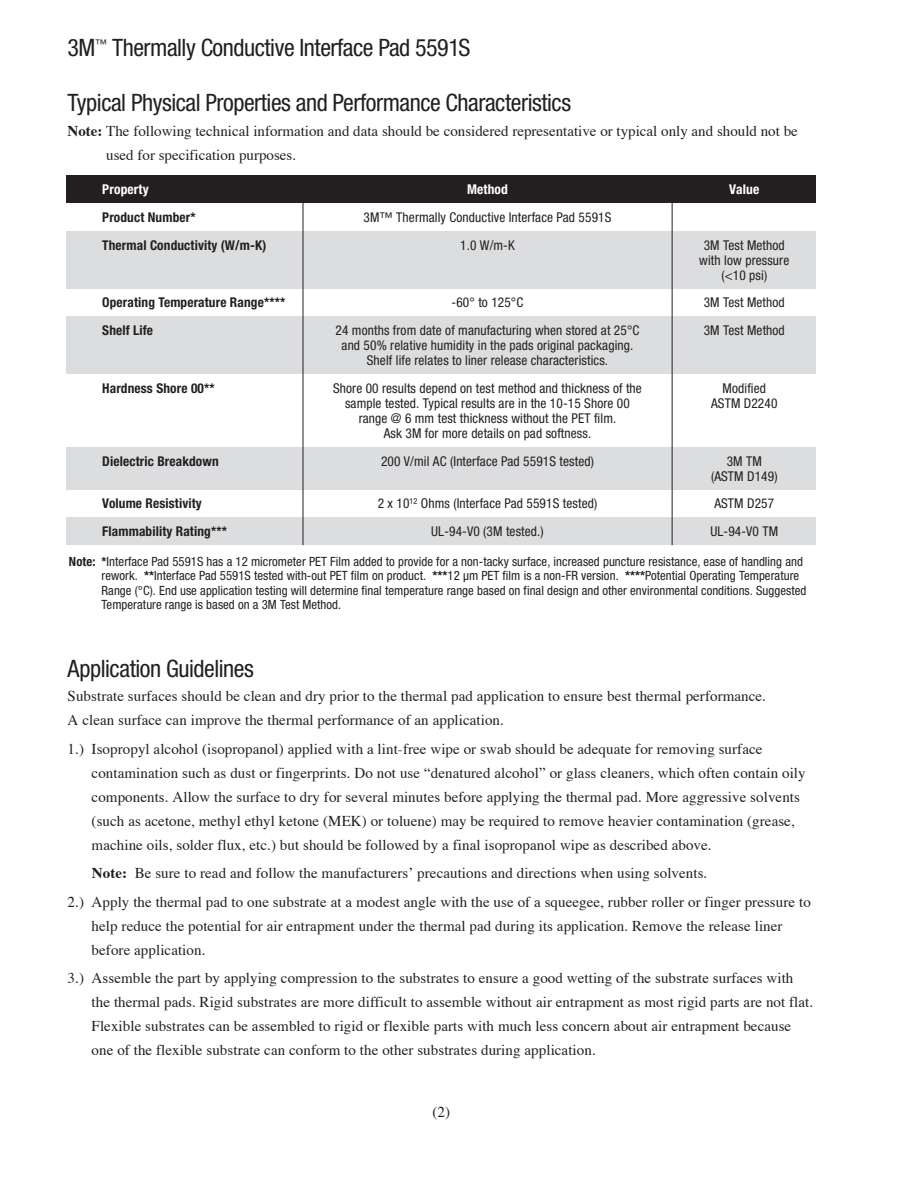
<style>
.page{position:relative;width:918px;height:1188px;background:#fff}
.page>*{position:absolute;margin:0;border:0;box-sizing:border-box;transform-origin:0 0}
.t1{font:condensed 24px "Helvetica Neue";letter-spacing:-.02em;color:#231f20}
.t2{font:15px/24px "Times";letter-spacing:.005em;color:#231f20}
.t3{font:condensed 13.5px/15px "Helvetica Neue";letter-spacing:.01em;color:#231f20;text-align:center}
.t4{font:700 condensed 13.5px "Helvetica Neue";letter-spacing:.01em;color:#231f20}
.t5{font:700 condensed 13.5px "Helvetica Neue";letter-spacing:.01em;color:#fff}
.t6{font:condensed 12.75px/14.2px "Helvetica Neue";letter-spacing:.005em;color:#231f20}
.s1{font-weight:700}
</style>
<div class="page">
<div style="left:66px;top:231px;width:750px;height:58px;background:#dcddde"></div>
<div style="left:66px;top:317px;width:750px;height:57px;background:#dcddde"></div>
<div style="left:66px;top:447px;width:750px;height:43px;background:#dcddde"></div>
<div style="left:66px;top:518px;width:750px;height:27px;background:#dcddde"></div>
<div style="left:66px;top:176px;width:750px;height:27px;background:#231f20"></div>
<hr style="left:303px;top:196px;width:1px;height:349px;background:#231f20">
<hr style="left:672px;top:195px;width:1px;height:350px;background:#231f20">
<h1 class="t1" style="left:68px;top:39px;width:404px">3M<sup>™</sup> Thermally Conductive Interface Pad 5591S</h1>
<h1 class="t1" style="left:68px;top:94px;width:505px">Typical Physical Properties and Performance Characteristics</h1>
<p class="t2" style="left:106px;top:121px;width:693px;text-indent:-39px"><span class="s1">Note:</span> The following technical information and data should be considered representative or typical only and should not be used for specification purposes.</p>
<p class="t5" style="left:102px;top:185px;width:48px">Property</p>
<p class="t5" style="left:467px;top:185px;width:42px">Method</p>
<p class="t5" style="left:729px;top:185px;width:32px">Value</p>
<p class="t4" style="left:102px;top:212px;width:95px">Product Number*</p>
<p class="t3" style="left:364px;top:211px;width:249px">3M™ Thermally Conductive Interface Pad 5591S</p>
<p class="t4" style="left:102px;top:240px;width:166px">Thermal Conductivity (W/m-K)</p>
<p class="t3" style="left:460px;top:239px;width:56px">1.0 W/m-K</p>
<p class="t3" style="left:699px;top:239px;width:91px">3M Test Method with low pressure (&lt;10 psi)</p>
<p class="t4" style="left:102px;top:298px;width:184px">Operating Temperature Range****</p>
<p class="t3" style="left:452px;top:296px;width:73px">-60° to 125°C</p>
<p class="t3" style="left:704px;top:296px;width:83px">3M Test Method</p>
<p class="t4" style="left:102px;top:326px;width:52px">Shelf Life</p>
<p class="t3" style="left:336px;top:324px;width:305px">24 months from date of manufacturing when stored at 25°C</p>
<p class="t3" style="left:704px;top:324px;width:83px">3M Test Method</p>
<p class="t3" style="left:342px;top:339px;width:293px">and 50% relative humidity in the pads original packaging.<br>Shelf life relates to liner release characteristics.</p>
<p class="t4" style="left:102px;top:383px;width:114px">Hardness Shore 00**</p>
<p class="t3" style="left:333px;top:382px;width:310px">Shore 00 results depend on test method and thickness of the</p>
<p class="t3" style="left:723px;top:382px;width:45px">Modified</p>
<p class="t3" style="left:345px;top:397px;width:286px">sample tested. Typical results are in the 10-15 Shore 00</p>
<p class="t3" style="left:711px;top:397px;width:68px">ASTM D2240</p>
<p class="t3" style="left:359px;top:412px;width:259px">range @ 6 mm test thickness without the PET film.<br>Ask 3M for more details on pad softness.</p>
<p class="t4" style="left:102px;top:456px;width:118px">Dielectric Breakdown</p>
<p class="t3" style="left:381px;top:455px;width:214px">200 V/mil AC (Interface Pad 5591S tested)</p>
<p class="t3" style="left:711px;top:455px;width:68px">3M TM (ASTM D149)</p>
<p class="t4" style="left:102px;top:499px;width:101px">Volume Resistivity</p>
<p class="t3" style="left:378px;top:497px;width:221px">2 x 10<sup>12</sup> Ohms (Interface Pad 5591S tested)</p>
<p class="t3" style="left:714px;top:497px;width:61px">ASTM D257</p>
<p class="t4" style="left:102px;top:527px;width:126px">Flammability Rating***</p>
<p class="t3" style="left:431px;top:525px;width:114px">UL-94-V0 (3M tested.)</p>
<p class="t3" style="left:710px;top:525px;width:69px">UL-94-V0 TM</p>
<p class="t6" style="left:102px;top:556px;width:706px;text-indent:-33px"><span class="s1">Note: *</span>Interface Pad 5591S has a 12 micrometer PET Film added to provide for a non-tacky surface, increased puncture resistance, ease of handling and rework. <span class="s1">**</span>Interface Pad 5591S tested with-out PET film on product. <span class="s1">***</span>12 µm PET film is a non-FR version. <span class="s1">****</span>Potential Operating Temperature Range (°C). End use application testing will determine final temperature range based on final design and other environmental conditions. Suggested Temperature range is based on a 3M Test Method.</p>
<h1 class="t1" style="left:68px;top:660px;width:188px">Application Guidelines</h1>
<p class="t2" style="left:68px;top:685px;width:700px">Substrate surfaces should be clean and dry prior to the thermal pad application to ensure best thermal performance.<br>A clean surface can improve the thermal performance of an application.</p>
<p class="t2" style="left:92px;top:738px;width:716px;text-indent:-24px">1.) Isopropyl alcohol (isopropanol) applied with a lint-free wipe or swab should be adequate for removing surface contamination such as dust or fingerprints. Do not use “denatured alcohol” or glass cleaners, which often contain oily components. Allow the surface to dry for several minutes before applying the thermal pad. More aggressive solvents (such as acetone, methyl ethyl ketone (MEK) or toluene) may be required to remove heavier contamination (grease, machine oils, solder flux, etc.) but should be followed by a final isopropanol wipe as described above.</p>
<p class="t2" style="left:68px;top:860px;width:745px;line-height:28.5px;text-indent:24px"><span class="s1">Note:</span> Be sure to read and follow the manufacturers’ precautions and directions when using solvents.<br>2.) Apply the thermal pad to one substrate at a modest angle with the use of a squeegee, rubber roller or finger pressure to</p>
<p class="t2" style="left:92px;top:915px;width:692px">help reduce the potential for air entrapment under the thermal pad during its application. Remove the release liner before application.</p>
<p class="t2" style="left:92px;top:967px;width:723px;text-indent:-24px">3.) Assemble the part by applying compression to the substrates to ensure a good wetting of the substrate surfaces with the thermal pads. Rigid substrates are more difficult to assemble without air entrapment as most rigid parts are not flat.<br>Flexible substrates can be assembled to rigid or flexible parts with much less concern about air entrapment because one of the flexible substrate can conform to the other substrates during application.</p>
<p class="t2" style="left:433px;top:1101px;width:19px">(2)</p>
</div>
